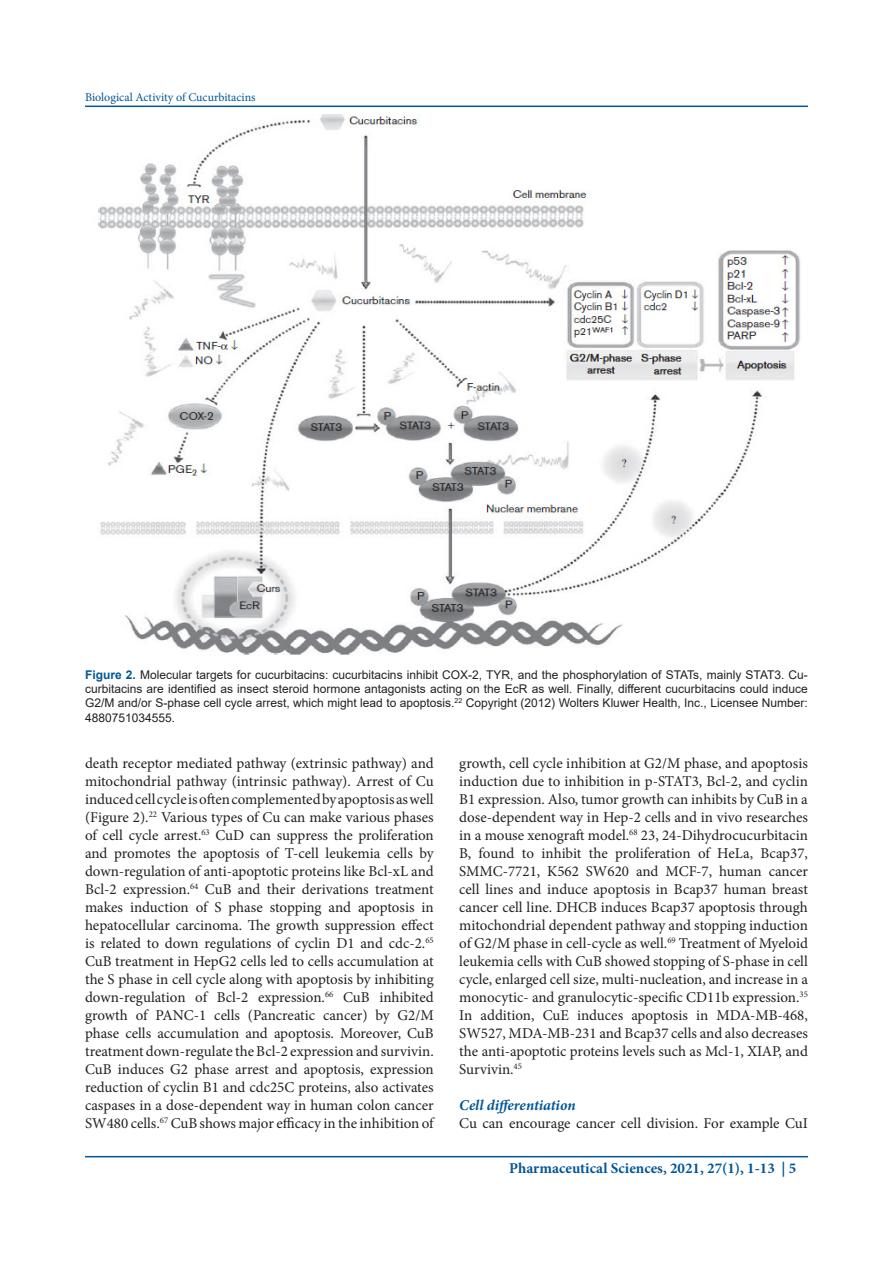
<style>
.page{position:relative;width:893px;height:1263px;background:#fff}
.page>*{position:absolute;margin:0;border:0;box-sizing:border-box;transform-origin:0 0}
.t1{font:15px/18px "Minion Pro";letter-spacing:-.005em;color:#231f20;text-align:justify}
.t2{font:700 15px "Minion Pro";color:#005696}
.t3{font:italic 700 15px "Minion Pro";color:#005696}
.t4{font:12px/14.4px "Arial";color:#231f20;text-align:justify}
.t5{font:12px "Minion Pro";color:#005696}
.s1{font-weight:700;color:#005696}
</style>
<div class="page">
<hr style="left:85px;top:106px;width:723px;height:1px;background:#005696">
<hr style="left:85px;top:1156px;width:723px;height:1px;background:#005696">
<img style="left:98px;top:115px;width:703px;height:540px">
<p class="t5" style="left:85px;top:89px;width:172px">Biological Activity of Cucurbitacins</p>
<p class="t4" style="left:85px;top:667px;width:724px"><span class="s1">Figure 2.</span> Molecular targets for cucurbitacins: cucurbitacins inhibit COX-2, TYR, and the phosphorylation of STATs, mainly STAT3. Cu&shy;curbitacins are identified as insect steroid hormone antagonists acting on the EcR as well. Finally, different cucurbitacins could induce G2/M and/or S-phase cell cycle arrest, which might lead to apoptosis.<sup>22</sup> Copyright (2012) Wolters Kluwer Health, Inc., Licensee Number:<br>4880751034555.</p>
<p class="t1" style="left:85px;top:754px;width:350px">death receptor mediated pathway (extrinsic pathway) and mitochondrial pathway (intrinsic pathway). Arrest of Cu induced cell cycle is often complemented by apoptosis as well (Figure 2).<sup>22</sup> Various types of Cu can make various phases of cell cycle arrest.<sup>63</sup> CuD can suppress the proliferation and promotes the apoptosis of T-cell leukemia cells by down-regulation of anti-apoptotic proteins like Bcl‐xL and Bcl‐2 expression.<sup>64</sup> CuB and their derivations treatment makes induction of S phase stopping and apoptosis in hepatocellular carcinoma. The growth suppression effect is related to down regulations of cyclin D1 and cdc-2.<sup>65<br></sup>CuB treatment in HepG2 cells led to cells accumulation at the S phase in cell cycle along with apoptosis by inhibiting down-regulation of Bcl-2 expression.<sup>66</sup> CuB inhibited growth of PANC-1 cells (Pancreatic cancer) by G2/M phase cells accumulation and apoptosis. Moreover, CuB treatment down-regulate the Bcl-2 expression and survivin.<br>CuB induces G2 phase arrest and apoptosis, expression reduction of cyclin B1 and cdc25C proteins, also activates caspases in a dose-dependent way in human colon cancer SW480 cells.<sup>67</sup> CuB shows major efficacy in the inhibition of</p>
<p class="t1" style="left:459px;top:754px;width:350px">growth, cell cycle inhibition at G2/M phase, and apoptosis induction due to inhibition in p-STAT3, Bcl-2, and cyclin B1 expression. Also, tumor growth can inhibits by CuB in a dose-dependent way in Hep-2 cells and in vivo researches in a mouse xenograft model.<sup>68</sup> 23, 24-Dihydrocucurbitacin B, found to inhibit the proliferation of HeLa, Bcap37, SMMC-7721, K562 SW620 and MCF-7, human cancer cell lines and induce apoptosis in Bcap37 human breast cancer cell line. DHCB induces Bcap37 apoptosis through mitochondrial dependent pathway and stopping induction of G2/M phase in cell-cycle as well.<sup>69</sup> Treatment of Myeloid leukemia cells with CuB showed stopping of S-phase in cell cycle, enlarged cell size, multi-nucleation, and increase in a monocytic- and granulocytic-specific CD11b expression.<sup>35<br></sup>In addition, CuE induces apoptosis in MDA-MB-468, SW527, MDA-MB-231 and Bcap37 cells and also decreases the anti-apoptotic proteins levels such as Mcl-1, XIAP, and Survivin.<sup>45</sup></p>
<p class="t3" style="left:459px;top:1095px;width:118px">Cell differentiation</p>
<p class="t1" style="left:459px;top:1114px;width:350px">Cu can encourage cancer cell division. For example CuI</p>
<p class="t2" style="left:509px;top:1158px;width:288px">Pharmaceutical Sciences, 2021, 27(1), 1-13 | 5</p>
</div>
